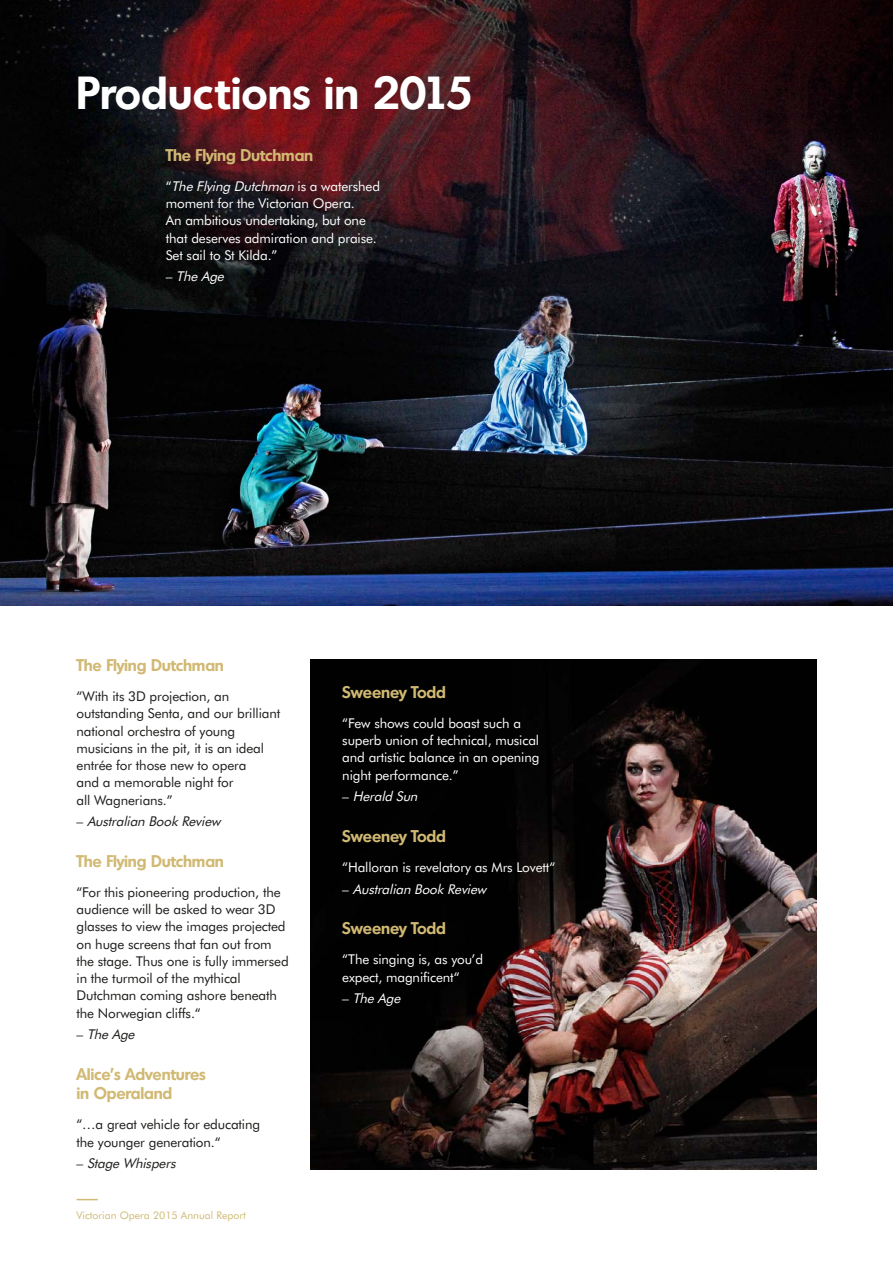
<style>
.page{position:relative;width:893px;height:1263px;background:#fff}
.page>*{position:absolute;margin:0;border:0;box-sizing:border-box;transform-origin:0 0}
.t1{font:600 45px "Montreal TS";color:#fff}
.t2{font:600 16.5px/19.5px "Montreal TS";letter-spacing:-.01em;color:#d1b973}
.t3{font:13.5px/17.2px "Futura BT";letter-spacing:-.01em;color:#1d1d1b}
.t4{font:13.5px/17.2px "Futura BT";letter-spacing:-.01em;color:#fff}
.t5{font:italic 13.5px "Futura BT";color:#fff}
.t6{font:italic 13.5px "Futura BT";color:#1d1d1b}
.t7{font:10.5px "Futura BT";color:#d1b973}
.s1{font-style:italic}
.s2{font-style:normal}
</style>
<div class="page">
<img style="left:0;top:0;width:893px;height:605px">
<img style="left:311px;top:659px;width:505px;height:510px">
<svg style="left:77px;top:1199px;width:21px;height:1px"></svg>
<h1 class="t1" style="left:77px;top:77px;width:398px">Productions in 2015</h1>
<p class="t2" style="left:166px;top:147px;width:149px">The Flying Dutchman</p>
<p class="t4" style="left:166px;top:178px;width:216px">“ <span class="s1">The Flying Dutchman</span> i s a w a t e rs h e d moment for the Victorian Opera.<br>An ambitious undertaking, but one that deserves admiration and praise.<br>Set sail to St Kilda.”</p>
<p class="t5" style="left:166px;top:270px;width:63px"><span class="s2">–</span> The Age</p>
<p class="t2" style="left:77px;top:657px;width:149px">The Flying Dutchman</p>
<p class="t3" style="left:77px;top:688px;width:205px">“With its 3D projection, an outstanding Senta, and our brilliant national orchestra of young musicians in the pit, it is an ideal entrée for those new to opera<br>and a memorable night for<br>all Wagnerians.”</p>
<p class="t6" style="left:77px;top:815px;width:149px"><span class="s2">–</span> Australian Book Review</p>
<p class="t2" style="left:77px;top:853px;width:149px">The Flying Dutchman</p>
<p class="t3" style="left:77px;top:884px;width:214px">“For this pioneering production, the audience will be asked to wear 3D glasses to view the images projected on huge screens that fan out from the stage. Thus one is fully immersed in the turmoil of the mythical<br>Dutchman coming ashore beneath the Norwegian cliffs.“</p>
<p class="t6" style="left:77px;top:1028px;width:63px"><span class="s2">–</span> The Age</p>
<p class="t2" style="left:77px;top:1066px;width:131px">Alice’s Adventures in Operaland</p>
<p class="t3" style="left:77px;top:1117px;width:185px">“…a great vehicle for educating the younger generation.“</p>
<p class="t6" style="left:77px;top:1157px;width:104px"><span class="s2">–</span> Stage Whispers</p>
<p class="t7" style="left:77px;top:1210px;width:171px">Victorian Opera 2015 Annual Report</p>
<p class="t2" style="left:342px;top:684px;width:105px">Sweeney Todd</p>
<p class="t4" style="left:342px;top:715px;width:199px">“Few shows could boast such a superb union of technical, musical and artistic balance in an opening night performance.”</p>
<p class="t5" style="left:342px;top:790px;width:80px"><span class="s2">–</span> Herald Sun</p>
<p class="t2" style="left:342px;top:828px;width:105px">Sweeney Todd</p>
<p class="t4" style="left:342px;top:859px;width:215px">“Halloran is revelatory as Mrs Lovett“</p>
<p class="t5" style="left:342px;top:882px;width:149px"><span class="s2">–</span> Australian Book Review</p>
<p class="t2" style="left:342px;top:920px;width:105px">Sweeney Todd</p>
<p class="t4" style="left:342px;top:951px;width:142px">“The singing is, as you’d expect, magnificent“</p>
<p class="t5" style="left:342px;top:991px;width:63px"><span class="s2">–</span> The Age</p>
</div>
